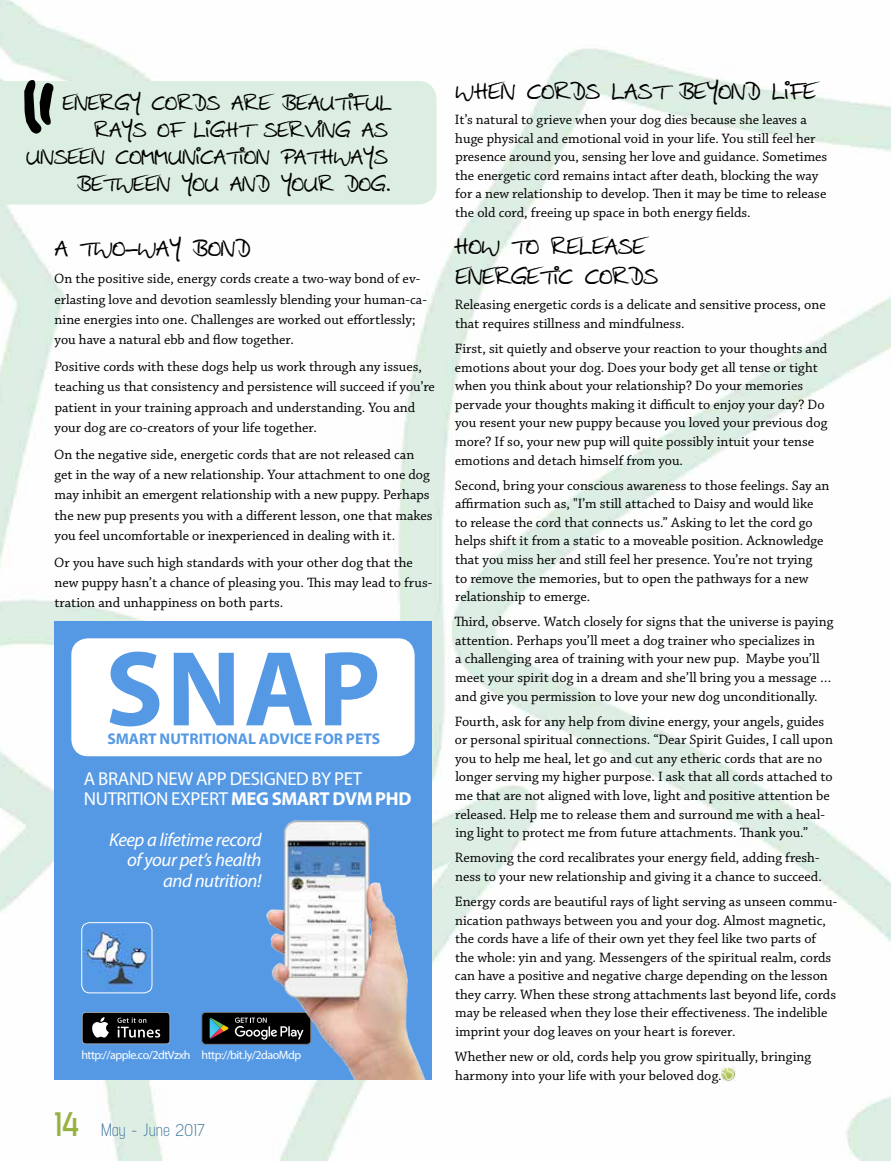
<style>
.page{position:relative;width:891px;height:1161px;background:#fff}
.page>*{position:absolute;margin:0;border:0;box-sizing:border-box;transform-origin:0 0}
.t1{font:700 107.7px "Myriad Pro";color:#5599e5}
.t2{font:24px/30.3px "Anke Hand";color:#000}
.t3{font:22.5px/27px "Anke Hand";color:#000;text-align:right}
.t4{font:18.75px/19.5px "Myriad Pro";letter-spacing:-.02em;color:#fff}
.t5{font:italic 18.75px/20.4px "Myriad Pro";letter-spacing:-.02em;color:#fff;text-align:right}
.t6{font:18px "Neusa";color:#3a759a}
.t7{font:700 15.6px "Myriad Pro";color:#5599e5}
.t8{font:14.25px/18.6px "Chaparral Pro";color:#000}
.t9{font:12px "Myriad Pro";letter-spacing:-.04em;color:#fff}
.s1{font-weight:700}
.s2{font-weight:600;font-size:36px;color:#97b141}
</style>
<div class="page">
<img style="left:0;top:0;width:891px;height:1161px">
<div style="left:0;top:81px;width:437px;height:124px;background:#dbeee1"></div>
<div style="left:54px;top:621px;width:378px;height:459px;background:#5599e5"></div>
<div style="left:71px;top:638px;width:344px;height:118px;background:#fff;border-radius:17px"></div>
<img style="left:83px;top:923px;width:69px;height:70px">
<div style="left:81px;top:922px;width:71px;height:71px;border:1px solid #fff;border-radius:8px"></div>
<svg style="left:82px;top:1012px;width:88px;height:32px;background:#2f3030"></svg>
<svg style="left:202px;top:1012px;width:56px;height:33px;background:#282d2c"></svg>
<img style="left:258px;top:820px;width:168px;height:260px">
<img style="left:721px;top:1067px;width:14px;height:15px">
<div style="left:23px;top:79px;width:33px;height:55px;background:#dbeee1"></div>
<h3 class="t3" style="left:27px;top:89px;width:367px">ENERGY CORDS ARE BEAUTIFUL<br>RAYS OF LIGHT SERVING AS<br>UNSEEN COMMUNICATION PATHWAYS<br>BETWEEN YOU AND YOUR DOG.</h3>
<h2 class="t2" style="left:55px;top:233px;width:197px">A TWO-WAY BOND</h2>
<p class="t8" style="left:54px;top:269px;width:374px;line-height:20.2px">On the positive side, energy cords create a two-way bond of ev&shy;erlasting love and devotion seamlessly blending your human-ca&shy;nine energies into one. Challenges are worked out effortlessly; you have a natural ebb and flow together.</p>
<p class="t8" style="left:54px;top:357px;width:382px;line-height:20.2px">Positive cords with these dogs help us work through any issues, teaching us that consistency and persistence will succeed if you’re patient in your training approach and understanding. You and your dog are co-creators of your life together.</p>
<p class="t8" style="left:54px;top:445px;width:380px;line-height:20.2px">On the negative side, energetic cords that are not released can get in the way of a new relationship. Your attachment to one dog may inhibit an emergent relationship with a new puppy. Perhaps the new pup presents you with a different lesson, one that makes you feel uncomfortable or inexperienced in dealing with it.</p>
<p class="t8" style="left:54px;top:553px;width:380px;line-height:20.2px">Or you have such high standards with your other dog that the new puppy hasn’t a chance of pleasing you. This may lead to frus&shy;tration and unhappiness on both parts.</p>
<h1 class="t1" style="left:105px;top:619px;width:277px">SNAP</h1>
<p class="t7" style="left:107px;top:729px;width:274px">SMART NUTRITIONAL ADVICE FOR PETS</p>
<h3 class="t4" style="left:84px;top:769px;width:329px">A BRAND NEW APP DESIGNED BY PET<br>NUTRITION EXPERT <span class="s1">MEG SMART DVM PHD</span></h3>
<h3 class="t5" style="left:109px;top:829px;width:154px">Keep a lifetime record of your pet’s health and nutrition!</h3>
<p class="t9" style="left:81px;top:1047px;width:221px">http://apple.co/2dtVzxh http://bit.ly/2daoMdp</p>
<p class="t6" style="left:54px;top:1120px;width:153px"><span class="s2">14</span> May - June 2017</p>
<h2 class="t2" style="left:456px;top:76px;width:362px">WHEN CORDS LAST BEYOND LIFE</h2>
<p class="t8" style="left:455px;top:111px;width:374px">It’s natural to grieve when your dog dies because she leaves a huge physical and emotional void in your life. You still feel her presence around you, sensing her love and guidance. Sometimes the energetic cord remains intact after death, blocking the way for a new relationship to develop. Then it may be time to release the old cord, freeing up space in both energy fields.</p>
<h2 class="t2" style="left:454px;top:231px;width:206px">HOW TO RELEASE<br>ENERGETIC CORDS</h2>
<p class="t8" style="left:455px;top:296px;width:372px">Releasing energetic cords is a delicate and sensitive process, one that requires stillness and mindfulness.</p>
<p class="t8" style="left:455px;top:340px;width:374px">First, sit quietly and observe your reaction to your thoughts and emotions about your dog. Does your body get all tense or tight when you think about your relationship? Do your memories pervade your thoughts making it difficult to enjoy your day? Do you resent your new puppy because you loved your previous dog more? If so, your new pup will quite possibly intuit your tense emotions and detach himself from you.</p>
<p class="t8" style="left:455px;top:477px;width:376px">Second, bring your conscious awareness to those feelings. Say an affirmation such as, "I’m still attached to Daisy and would like<br>to release the cord that connects us.” Asking to let the cord go helps shift it from a static to a moveable position. Acknowledge that you miss her and still feel her presence. You’re not trying<br>to remove the memories, but to open the pathways for a new relationship to emerge.</p>
<p class="t8" style="left:454px;top:613px;width:380px">Third, observe. Watch closely for signs that the universe is paying attention. Perhaps you’ll meet a dog trainer who specializes in<br>a challenging area of training with your new pup. Maybe you’ll meet your spirit dog in a dream and she’ll bring you a message … and give you permission to love your new dog unconditionally.</p>
<p class="t8" style="left:455px;top:713px;width:380px">Fourth, ask for any help from divine energy, your angels, guides or personal spiritual connections. “Dear Spirit Guides, I call upon you to help me heal, let go and cut any etheric cords that are no longer serving my higher purpose. I ask that all cords attached to me that are not aligned with love, light and positive attention be released. Help me to release them and surround me with a heal&shy;ing light to protect me from future attachments. Thank you.”</p>
<p class="t8" style="left:455px;top:849px;width:368px">Removing the cord recalibrates your energy field, adding fresh&shy;ness to your new relationship and giving it a chance to succeed.</p>
<p class="t8" style="left:455px;top:893px;width:384px">Energy cords are beautiful rays of light serving as unseen commu&shy;nication pathways between you and your dog. Almost magnetic, the cords have a life of their own yet they feel like two parts of the whole: yin and yang. Messengers of the spiritual realm, cords can have a positive and negative charge depending on the lesson they carry. When these strong attachments last beyond life, cords may be released when they lose their effectiveness. The indelible imprint your dog leaves on your heart is forever.</p>
<p class="t8" style="left:455px;top:1048px;width:358px">Whether new or old, cords help you grow spiritually, bringing harmony into your life with your beloved dog.</p>
</div>
